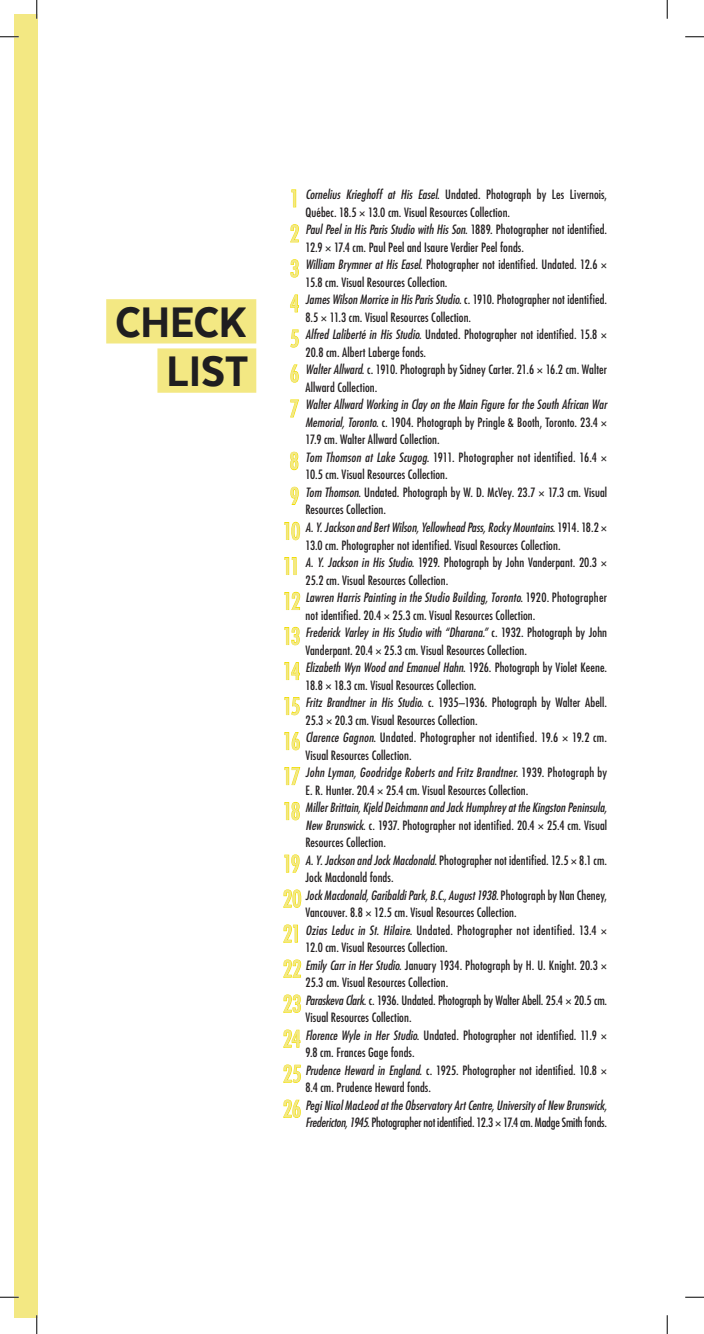
<style>
.page{position:relative;width:704px;height:1334px;background:#fff}
.page>*{position:absolute;margin:0;border:0;box-sizing:border-box;transform-origin:0 0}
.t1{font:800 49.25px/49.2px "Texta Narrow";color:#1f1e20;text-align:right}
.t2{font:condensed 12.5px "Futura";letter-spacing:.005em;color:#231f20}
.t3{font:italic condensed 12.5px "Futura";letter-spacing:.01em;color:#231f20}
.t4{font:condensed 12.5px "Futura";letter-spacing:-.015em;color:#231f20}
.s1{color:#f3e883}
.s2{font-size:22.5px;color:#f3e883}
.s3{font-style:italic}
.s4{font-style:normal;font-size:22.5px;color:#f3e883}
.s5{font-style:normal}
</style>
<div class="page">
<div style="left:106px;top:299px;width:150px;height:44px;background:#f3e883"></div>
<div style="left:157px;top:348px;width:99px;height:45px;background:#f3e883"></div>
<svg style="left:291px;top:189px;width:5px;height:18px"></svg>
<svg style="left:290px;top:224px;width:9px;height:18px"></svg>
<svg style="left:290px;top:259px;width:9px;height:19px"></svg>
<svg style="left:290px;top:294px;width:9px;height:18px"></svg>
<svg style="left:290px;top:329px;width:9px;height:19px"></svg>
<svg style="left:290px;top:364px;width:9px;height:19px"></svg>
<svg style="left:290px;top:399px;width:9px;height:18px"></svg>
<svg style="left:290px;top:452px;width:8px;height:18px"></svg>
<svg style="left:290px;top:487px;width:9px;height:18px"></svg>
<svg style="left:284px;top:522px;width:16px;height:18px"></svg>
<svg style="left:284px;top:557px;width:13px;height:18px"></svg>
<svg style="left:284px;top:592px;width:16px;height:18px"></svg>
<svg style="left:284px;top:627px;width:16px;height:18px"></svg>
<svg style="left:284px;top:662px;width:16px;height:18px"></svg>
<svg style="left:284px;top:697px;width:16px;height:18px"></svg>
<svg style="left:284px;top:732px;width:16px;height:18px"></svg>
<svg style="left:284px;top:767px;width:16px;height:18px"></svg>
<svg style="left:284px;top:802px;width:16px;height:18px"></svg>
<svg style="left:284px;top:854px;width:16px;height:19px"></svg>
<svg style="left:283px;top:889px;width:18px;height:19px"></svg>
<svg style="left:283px;top:924px;width:15px;height:18px"></svg>
<svg style="left:283px;top:959px;width:18px;height:18px"></svg>
<svg style="left:283px;top:994px;width:18px;height:19px"></svg>
<svg style="left:283px;top:1029px;width:17px;height:18px"></svg>
<svg style="left:283px;top:1064px;width:18px;height:19px"></svg>
<svg style="left:283px;top:1099px;width:18px;height:19px"></svg>
<div style="left:14px;top:15px;width:24px;height:1302px;background:#f3e883"></div>
<svg style="left:0;top:36px;width:19px;height:2px"></svg>
<svg style="left:685px;top:36px;width:18px;height:2px"></svg>
<svg style="left:0;top:1296px;width:19px;height:2px"></svg>
<svg style="left:685px;top:1296px;width:18px;height:2px"></svg>
<svg style="left:36px;top:0;width:2px;height:19px"></svg>
<svg style="left:36px;top:1315px;width:2px;height:19px"></svg>
<svg style="left:666px;top:0;width:2px;height:19px"></svg>
<svg style="left:666px;top:1315px;width:2px;height:19px"></svg>
<h1 class="t1" style="left:115px;top:297px;width:142px">CHECK<span class="s1">.<br></span>LIST<span class="s1">.</span></h1>
<p class="t2" style="left:290px;top:187px;width:319px"><span class="s2">1</span> <span class="s3">Cornelius Krieghoff at His Easel</span>. Undated. Photograph by Les Livernois,</p>
<p class="t2" style="left:305px;top:204px;width:206px">Québec. 18.5 × 13.0 cm. Visual Resources Collection.</p>
<p class="t3" style="left:290px;top:222px;width:319px"><span class="s4">2</span> Paul Peel in His Paris Studio with His Son<span class="s5">. 1889. Photographer not identified.</span></p>
<p class="t2" style="left:305px;top:239px;width:220px">12.9 × 17.4 cm. Paul Peel and Isaure Verdier Peel fonds.</p>
<p class="t2" style="left:290px;top:257px;width:319px"><span class="s2">3</span> <span class="s3">William Brymner at His Easel</span>. Photographer not identified. Undated. 12.6 ×</p>
<p class="t2" style="left:305px;top:274px;width:143px">15.8 cm. Visual Resources Collection.</p>
<p class="t3" style="left:290px;top:292px;width:319px"><span class="s4">4</span> James Wilson Morrice in His Paris Studio<span class="s5">. c. 1910. Photographer not identified.</span></p>
<p class="t2" style="left:305px;top:309px;width:167px">8.5 × 11.3 cm. Visual Resources Collection.</p>
<p class="t2" style="left:290px;top:327px;width:319px"><span class="s2">5</span> <span class="s3">Alfred Laliberté in His Studio</span>. Undated. Photographer not identified. 15.8 ×</p>
<p class="t2" style="left:305px;top:344px;width:122px">20.8 cm. Albert Laberge fonds.</p>
<p class="t2" style="left:290px;top:362px;width:318px"><span class="s2">6</span> <span class="s3">Walter Allward</span>. c. 1910. Photograph by Sidney Carter. 21.6 × 16.2 cm. Walter</p>
<p class="t2" style="left:305px;top:379px;width:73px">Allward Collection.</p>
<p class="t3" style="left:290px;top:397px;width:318px"><span class="s4">7</span> Walter Allward Working in Clay on the Main Figure for the South African War</p>
<p class="t2" style="left:305px;top:414px;width:303px"><span class="s3">Memorial, Toronto</span>. c. 1904. Photograph by Pringle &amp; Booth, Toronto. 23.4 ×</p>
<p class="t2" style="left:305px;top:432px;width:136px">17.9 cm. Walter Allward Collection.</p>
<p class="t2" style="left:289px;top:449px;width:319px"><span class="s2">8</span> <span class="s3">Tom Thomson at Lake Scugog</span>. 1911. Photographer not identified. 16.4 ×</p>
<p class="t2" style="left:305px;top:467px;width:144px">10.5 cm. Visual Resources Collection.</p>
<p class="t2" style="left:290px;top:484px;width:319px"><span class="s2">9</span> <span class="s3">Tom Thomson</span>. Undated. Photograph by W. D. McVey. 23.7 × 17.3 cm. Visual</p>
<p class="t2" style="left:305px;top:502px;width:82px">Resources Collection.</p>
<p class="t3" style="left:283px;top:519px;width:325px"><span class="s4">10</span> A. Y. Jackson and Bert Wilson, Yellowhead Pass, Rocky Mountains<span class="s5">. 1914. 18.2 ×</span></p>
<p class="t2" style="left:305px;top:537px;width:256px">13.0 cm. Photographer not identified. Visual Resources Collection.</p>
<p class="t2" style="left:283px;top:554px;width:325px"><span class="s2">11</span> <span class="s3">A. Y. Jackson in His Studio</span>. 1929. Photograph by John Vanderpant. 20.3 ×</p>
<p class="t2" style="left:305px;top:572px;width:144px">25.2 cm. Visual Resources Collection.</p>
<p class="t3" style="left:283px;top:589px;width:326px"><span class="s4">12</span> Lawren Harris Painting in the Studio Building, Toronto<span class="s5">. 1920. Photographer</span></p>
<p class="t2" style="left:305px;top:607px;width:231px">not identified. 20.4 × 25.3 cm. Visual Resources Collection.</p>
<p class="t3" style="left:283px;top:624px;width:325px"><span class="s4">13</span> Frederick Varley in His Studio with “Dharana.” <span class="s5">c. 1932. Photograph by John</span></p>
<p class="t2" style="left:305px;top:642px;width:223px">Vanderpant. 20.4 × 25.3 cm. Visual Resources Collection.</p>
<p class="t3" style="left:283px;top:659px;width:325px"><span class="s4">14</span> Elizabeth Wyn Wood and Emanuel Hahn<span class="s5">. 1926. Photograph by Violet Keene.</span></p>
<p class="t2" style="left:305px;top:677px;width:172px">18.8 × 18.3 cm. Visual Resources Collection.</p>
<p class="t2" style="left:283px;top:694px;width:325px"><span class="s2">15</span> <span class="s3">Fritz Brandtner in His Studio</span>. c. 1935–1936. Photograph by Walter Abell.</p>
<p class="t2" style="left:305px;top:712px;width:174px">25.3 × 20.3 cm. Visual Resources Collection.</p>
<p class="t2" style="left:283px;top:729px;width:325px"><span class="s2">16</span> <span class="s3">Clarence Gagnon</span>. Undated. Photographer not identified. 19.6 × 19.2 cm.</p>
<p class="t2" style="left:305px;top:747px;width:108px">Visual Resources Collection.</p>
<p class="t3" style="left:283px;top:764px;width:325px"><span class="s4">17</span> John Lyman, Goodridge Roberts and Fritz Brandtner<span class="s5">. 1939. Photograph by</span></p>
<p class="t2" style="left:305px;top:782px;width:224px">E. R. Hunter. 20.4 × 25.4 cm. Visual Resources Collection.</p>
<p class="t3" style="left:283px;top:799px;width:325px"><span class="s4">18</span> Miller Brittain, Kjeld Deichmann and Jack Humphrey at the Kingston Peninsula,</p>
<p class="t2" style="left:305px;top:817px;width:303px"><span class="s3">New Brunswick</span>. c. 1937. Photographer not identified. 20.4 × 25.4 cm. Visual</p>
<p class="t2" style="left:305px;top:834px;width:82px">Resources Collection.</p>
<p class="t2" style="left:283px;top:852px;width:326px"><span class="s2">19</span> <span class="s3">A. Y. Jackson and Jock Macdonald</span>. Photographer not identified. 12.5 × 8.1 cm.</p>
<p class="t2" style="left:305px;top:869px;width:90px">Jock Macdonald fonds.</p>
<p class="t3" style="left:283px;top:887px;width:325px"><span class="s4">20</span> Jock Macdonald, Garibaldi Park, B.C., August 1938<span class="s5">. Photograph by Nan Cheney,</span></p>
<p class="t2" style="left:305px;top:904px;width:213px">Vancouver. 8.8 × 12.5 cm. Visual Resources Collection.</p>
<p class="t2" style="left:283px;top:922px;width:326px"><span class="s2">21</span> <span class="s3">Ozias Leduc in St. Hilaire</span>. Undated. Photographer not identified. 13.4 ×</p>
<p class="t2" style="left:305px;top:939px;width:144px">12.0 cm. Visual Resources Collection.</p>
<p class="t2" style="left:283px;top:957px;width:325px"><span class="s2">22</span> <span class="s3">Emily Carr in Her Studio</span>. January 1934. Photograph by H. U. Knight. 20.3 ×</p>
<p class="t2" style="left:305px;top:974px;width:144px">25.3 cm. Visual Resources Collection.</p>
<p class="t2" style="left:283px;top:992px;width:325px"><span class="s2">23</span> <span class="s3">Paraskeva Clark</span>. c. 1936. Undated. Photograph by Walter Abell. 25.4 × 20.5 cm.</p>
<p class="t2" style="left:305px;top:1009px;width:108px">Visual Resources Collection.</p>
<p class="t2" style="left:283px;top:1027px;width:326px"><span class="s2">24</span> <span class="s3">Florence Wyle in Her Studio</span>. Undated. Photographer not identified. 11.9 ×</p>
<p class="t2" style="left:305px;top:1044px;width:111px">9.8 cm. Frances Gage fonds.</p>
<p class="t2" style="left:283px;top:1062px;width:326px"><span class="s2">25</span> <span class="s3">Prudence Heward in England</span>. c. 1925. Photographer not identified. 10.8 ×</p>
<p class="t2" style="left:305px;top:1079px;width:127px">8.4 cm. Prudence Heward fonds.</p>
<p class="t3" style="left:283px;top:1097px;width:325px"><span class="s4">26</span> Pegi Nicol MacLeod at the Observatory Art Centre, University of New Brunswick,</p>
<p class="t4" style="left:305px;top:1114px;width:303px"><span class="s3">Fredericton, 1945</span>. Photographer not identified. 12.3 × 17.4 cm. Madge Smith fonds.</p>
</div>
